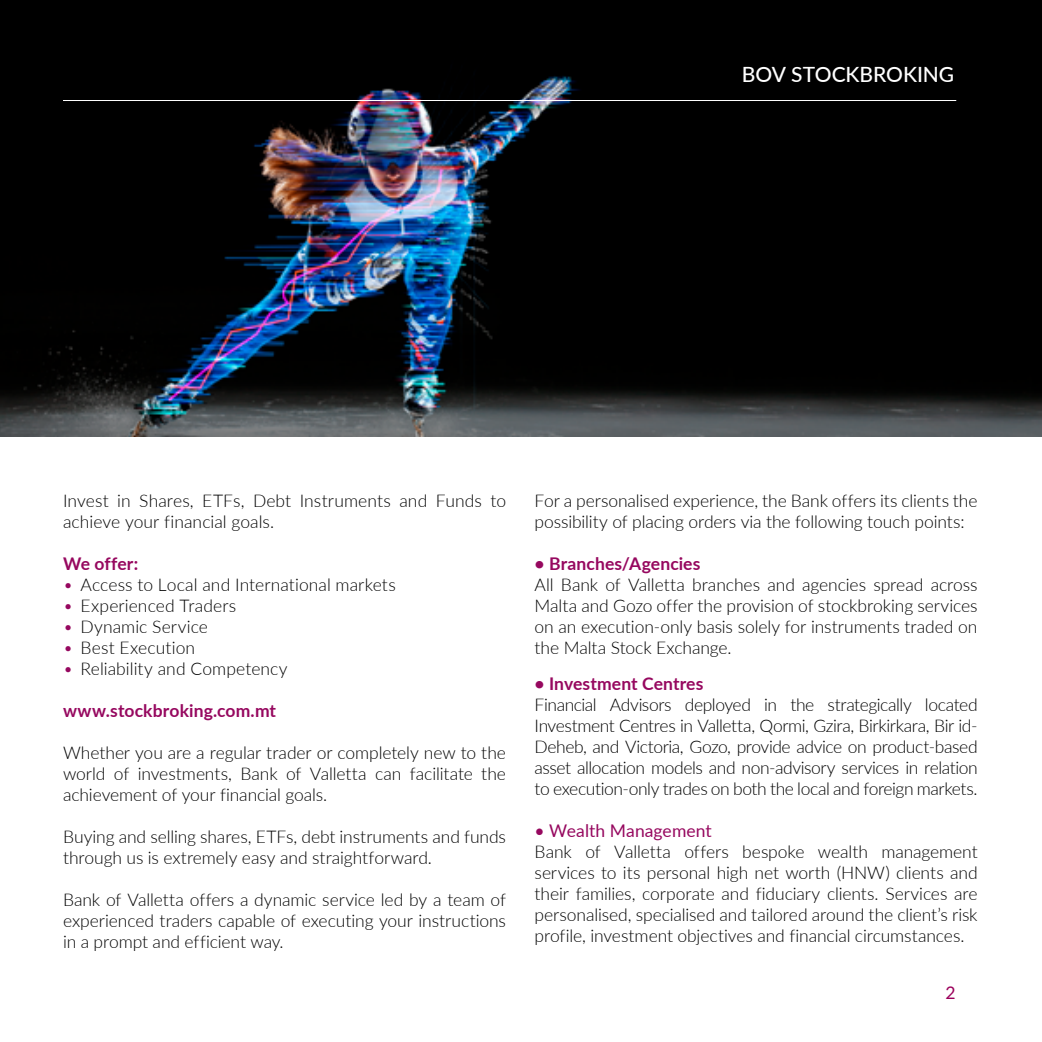
<style>
.page{position:relative;width:1042px;height:1042px;background:#fff}
.page>*{position:absolute;margin:0;border:0;box-sizing:border-box;transform-origin:0 0}
.t1{font:500 21px "Lato";color:#fff}
.t2{font:300 17.5px/21px "Lato";letter-spacing:-.005em;color:#000;text-align:justify}
.t3{font:700 17.5px "Lato";letter-spacing:.01em;color:#96085f}
.t4{font:17.5px "Lato";letter-spacing:.005em;color:#96085f}
.t5{font:17.5px "Lato";color:#9b005b}
.s1{color:#96085f}
</style>
<div class="page">
<img style="left:0;top:0;width:1042px;height:437px">
<hr style="left:63px;top:100px;width:893px;height:1px;background:#fff">
<p class="t1" style="left:742px;top:59px;width:214px">BOV STOCKBROKING</p>
<p class="t2" style="left:63px;top:489px;width:444px">Invest in Shares, ETFs, Debt Instruments and Funds to achieve your financial goals.</p>
<p class="t3" style="left:63px;top:551px;width:77px">We offer:</p>
<p class="t2" style="left:63px;top:573px;width:334px"><span class="s1">•</span> Access to Local and International markets</p>
<p class="t2" style="left:63px;top:594px;width:175px"><span class="s1">•</span> Experienced Traders</p>
<p class="t2" style="left:63px;top:615px;width:146px"><span class="s1">•</span> Dynamic Service</p>
<p class="t2" style="left:63px;top:636px;width:134px"><span class="s1">•</span> Best Execution</p>
<p class="t2" style="left:63px;top:657px;width:226px"><span class="s1">•</span> Reliability and Competency</p>
<p class="t3" style="left:63px;top:698px;width:215px">www.stockbroking.com.mt</p>
<p class="t2" style="left:63px;top:741px;width:444px">Whether you are a regular trader or completely new to the world of investments, Bank of Valletta can facilitate the achievement of your financial goals.</p>
<p class="t2" style="left:63px;top:825px;width:444px">Buying and selling shares, ETFs, debt instruments and funds through us is extremely easy and straightforward.</p>
<p class="t2" style="left:63px;top:888px;width:444px">Bank of Valletta offers a dynamic service led by a team of experienced traders capable of executing your instructions in a prompt and efficient way.</p>
<p class="t2" style="left:534px;top:489px;width:444px">For a personalised experience, the Bank offers its clients the possibility of placing orders via the following touch points:</p>
<p class="t3" style="left:534px;top:550px;width:167px">• Branches/Agencies</p>
<p class="t2" style="left:534px;top:573px;width:444px">All Bank of Valletta branches and agencies spread across Malta and Gozo offer the provision of stockbroking services on an execution-only basis solely for instruments traded on the Malta Stock Exchange.</p>
<p class="t3" style="left:534px;top:671px;width:170px">• Investment Centres</p>
<p class="t2" style="left:534px;top:694px;width:444px">Financial Advisors deployed in the strategically located Investment Centres in Valletta, Qormi, Gzira, Birkirkara, Bir id-Deheb, and Victoria, Gozo, provide advice on product-based asset allocation models and non-advisory services in relation to execution-only trades on both the local and foreign markets.</p>
<p class="t4" style="left:534px;top:818px;width:179px">• Wealth Management</p>
<p class="t2" style="left:534px;top:841px;width:444px">Bank of Valletta offers bespoke wealth management services to its personal high net worth (HNW) clients and their families, corporate and fiduciary clients. Services are personalised, specialised and tailored around the client’s risk profile, investment objectives and financial circumstances.</p>
<p class="t5" style="left:945px;top:979px;width:12px">2</p>
</div>
